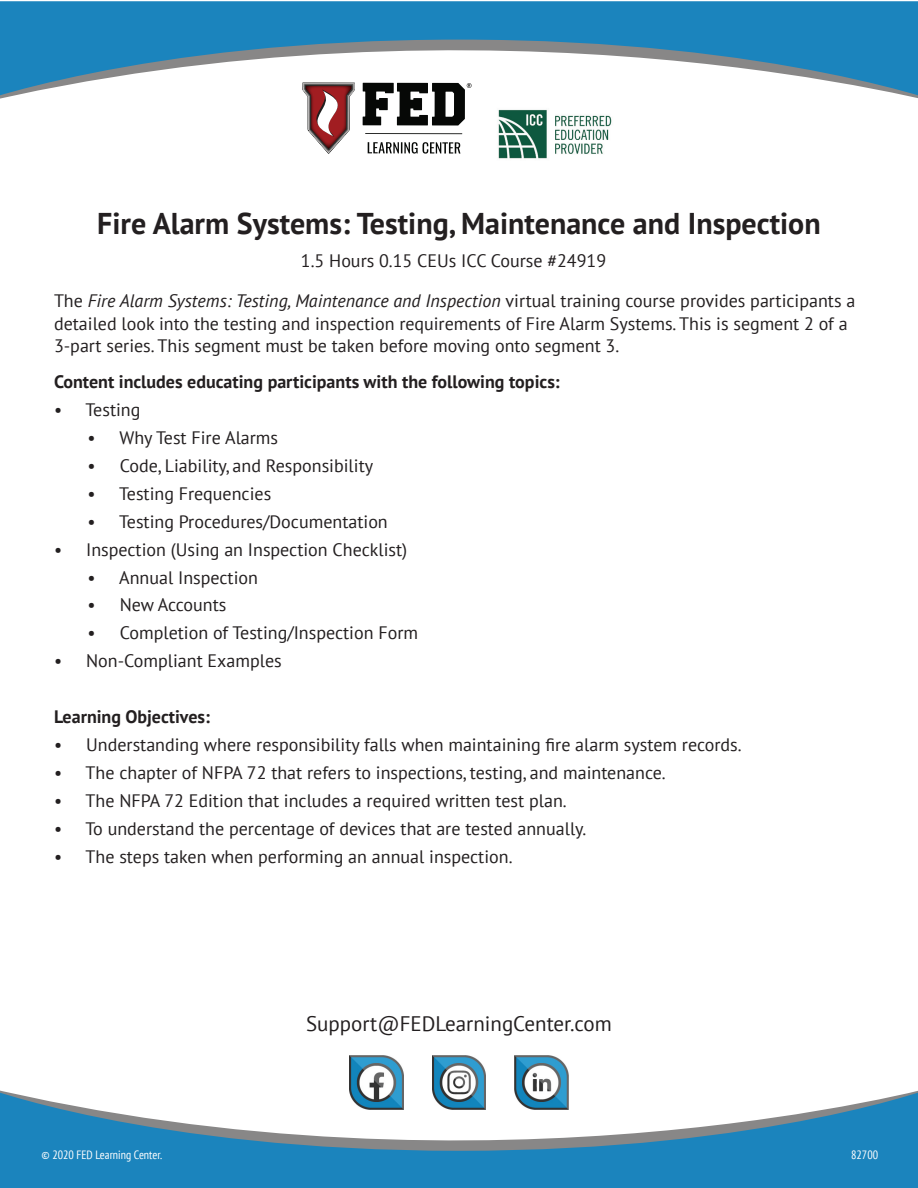
<style>
.page{position:relative;width:918px;height:1188px;background:#fff}
.page>*{position:absolute;margin:0;border:0;box-sizing:border-box;transform-origin:0 0}
.t1{font:700 30px "PT Sans";color:#231f20}
.t2{font:21px "PT Sans";color:#231f20}
.t3{font:18px/22.5px "PT Sans";color:#231f20}
.t4{font:700 18px "PT Sans";color:#231f20}
.t5{font:condensed 12px "PT Sans";color:#fff}
.s1{font-style:italic}
</style>
<div class="page">
<svg style="left:0;top:1px;width:918px;height:98px;fill:#1b84bd"></svg>
<svg style="left:0;top:1086px;width:918px;height:102px;fill:#1b84bd"></svg>
<img style="left:350px;top:1056px;width:53px;height:53px">
<img style="left:432px;top:1056px;width:54px;height:53px">
<img style="left:515px;top:1056px;width:53px;height:53px">
<svg style="left:368px;top:142px;width:92px;height:12px"></svg>
<hr style="left:365px;top:133px;width:97px;height:1px;background:#060806">
<svg style="left:302px;top:82px;width:53px;height:72px"></svg>
<svg style="left:363px;top:83px;width:109px;height:43px"></svg>
<img style="left:498px;top:109px;width:114px;height:50px">
<p class="t1" style="left:97px;top:203px;width:725px">Fire Alarm Systems: Testing, Maintenance and Inspection</p>
<p class="t3" style="left:301px;top:249px;width:307px">1.5 Hours 0.15 CEUs ICC Course #24919</p>
<p class="t3" style="left:54px;top:289px;width:803px">The <span class="s1">Fire Alarm Systems: Testing, Maintenance and Inspection</span> virtual training course provides participants a detailed look into the testing and inspection requirements of Fire Alarm Systems. This is segment 2 of a<br>3-part series. This segment must be taken before moving onto segment 3.</p>
<p class="t4" style="left:54px;top:370px;width:507px">Content includes educating participants with the following topics:</p>
<p class="t3" style="left:54px;top:398px;width:88px">• Testing</p>
<p class="t3" style="left:88px;top:426px;width:192px">• Why Test Fire Alarms</p>
<p class="t3" style="left:88px;top:454px;width:287px">• Code, Liability, and Responsibility</p>
<p class="t3" style="left:88px;top:482px;width:185px">• Testing Frequencies</p>
<p class="t3" style="left:88px;top:510px;width:302px">• Testing Procedures/Documentation</p>
<p class="t3" style="left:54px;top:538px;width:355px">• Inspection (Using an Inspection Checklist)</p>
<p class="t3" style="left:88px;top:566px;width:172px">• Annual Inspection</p>
<p class="t3" style="left:88px;top:593px;width:140px">• New Accounts</p>
<p class="t3" style="left:88px;top:621px;width:332px">• Completion of Testing/Inspection Form</p>
<p class="t3" style="left:54px;top:649px;width:229px">• Non-Compliant Examples</p>
<p class="t4" style="left:54px;top:705px;width:157px">Learning Objectives:</p>
<p class="t3" style="left:54px;top:733px;width:689px">• Understanding where responsibility falls when maintaining fire alarm system records.</p>
<p class="t3" style="left:54px;top:761px;width:613px">• The chapter of NFPA 72 that refers to inspections, testing, and maintenance.</p>
<p class="t3" style="left:54px;top:789px;width:514px">• The NFPA 72 Edition that includes a required written test plan.</p>
<p class="t3" style="left:54px;top:817px;width:534px">• To understand the percentage of devices that are tested annually.</p>
<p class="t3" style="left:54px;top:845px;width:460px">• The steps taken when performing an annual inspection.</p>
<p class="t2" style="left:306px;top:1010px;width:307px">Support@FEDLearningCenter.com</p>
<p class="t5" style="left:42px;top:1147px;width:122px">© 2020 FED Learning Center.</p>
<p class="t5" style="left:851px;top:1147px;width:28px">82700</p>
</div>
